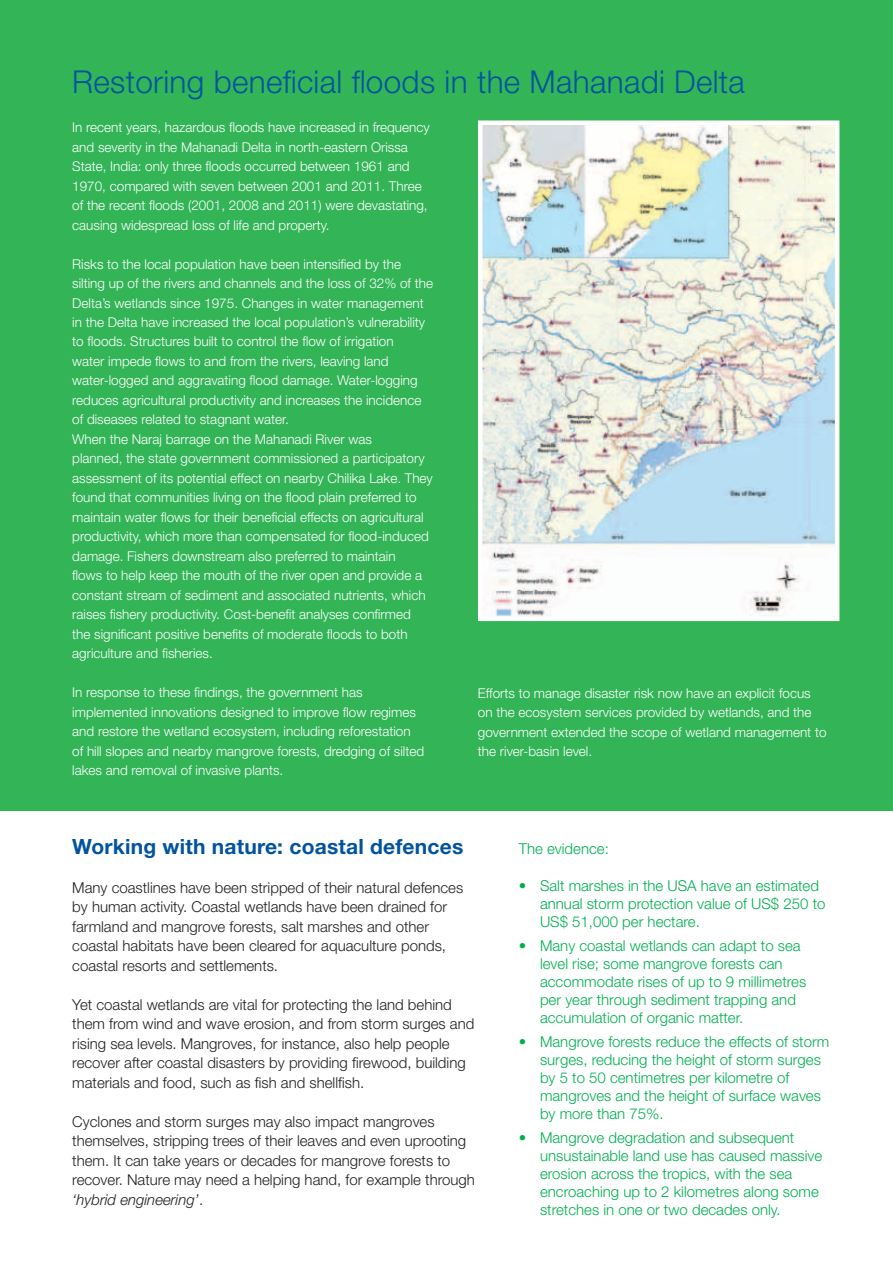
<style>
.page{position:relative;width:893px;height:1263px;background:#fff}
.page>*{position:absolute;margin:0;border:0;box-sizing:border-box;transform-origin:0 0}
.t1{font:300 31.5px "Helvetica Neue LT Std";letter-spacing:.01em;color:#0153a0}
.t2{font:700 21px "Helvetica Neue LT Std";letter-spacing:.01em;color:#0153a0}
.t3{font:300 15px/19.5px "Helvetica Neue LT Std";color:#231f20}
.t4{font:300 15px/18px "Helvetica Neue LT Std";color:#00b050}
.t5{font:300 13.5px/19.5px "Helvetica Neue LT Std";color:#fff}
.s1{font-style:italic}
</style>
<div class="page">
<div style="left:0;top:0;width:893px;height:810px;background:#32b457"></div>
<svg style="left:478px;top:120px;width:362px;height:502px;background:#dee6e2"></svg>
<h1 class="t1" style="left:72px;top:63px;width:674px">Restoring beneficial floods in the Mahanadi Delta</h1>
<p class="t5" style="left:72px;top:117px;width:359px">In recent years, hazardous floods have increased in frequency and severity in the Mahanadi Delta in north-eastern Orissa State, India: only three floods occurred between 1961 and 1970, compared with seven between 2001 and 2011. Three of the recent floods (2001, 2008 and 2011) were devastating, causing widespread loss of life and property.</p>
<p class="t5" style="left:72px;top:254px;width:362px">Risks to the local population have been intensified by the silting up of the rivers and channels and the loss of 32% of the Delta’s wetlands since 1975. Changes in water management in the Delta have increased the local population’s vulnerability to floods. Structures built to control the flow of irrigation<br>water impede flows to and from the rivers, leaving land water-logged and aggravating flood damage. Water-logging reduces agricultural productivity and increases the incidence of diseases related to stagnant water.<br>When the Naraj barrage on the Mahanadi River was<br>planned, the state government commissioned a participatory assessment of its potential effect on nearby Chilika Lake. They found that communities living on the flood plain preferred to maintain water flows for their beneficial effects on agricultural productivity, which more than compensated for flood-induced damage. Fishers downstream also preferred to maintain<br>flows to help keep the mouth of the river open and provide a constant stream of sediment and associated nutrients, which raises fishery productivity. Cost-benefit analyses confirmed<br>the significant positive benefits of moderate floods to both agriculture and fisheries.</p>
<p class="t5" style="left:72px;top:683px;width:353px">In response to these findings, the government has implemented innovations designed to improve flow regimes and restore the wetland ecosystem, including reforestation of hill slopes and nearby mangrove forests, dredging of silted lakes and removal of invasive plants.</p>
<p class="t5" style="left:478px;top:683px;width:350px">Efforts to manage disaster risk now have an explicit focus on the ecosystem services provided by wetlands, and the government extended the scope of wetland management to the river-basin level.</p>
<h2 class="t2" style="left:72px;top:833px;width:392px">Working with nature: coastal defences</h2>
<p class="t3" style="left:72px;top:877px;width:392px">Many coastlines have been stripped of their natural defences by human activity. Coastal wetlands have been drained for farmland and mangrove forests, salt marshes and other coastal habitats have been cleared for aquaculture ponds, coastal resorts and settlements.</p>
<p class="t3" style="left:72px;top:994px;width:404px">Yet coastal wetlands are vital for protecting the land behind them from wind and wave erosion, and from storm surges and rising sea levels. Mangroves, for instance, also help people recover after coastal disasters by providing firewood, building materials and food, such as fish and shellfish.</p>
<p class="t3" style="left:72px;top:1111px;width:404px">Cyclones and storm surges may also impact mangroves themselves, stripping trees of their leaves and even uprooting them. It can take years or decades for mangrove forests to recover. Nature may need a helping hand, for example through <span class="s1">‘hybrid engineering’</span>.</p>
<p class="t4" style="left:519px;top:839px;width:92px">The evidence:</p>
<p class="t4" style="left:540px;top:876px;width:287px;text-indent:-21px">• Salt marshes in the USA have an estimated annual storm protection value of US$ 250 to<br>US$ 51,000 per hectare.</p>
<p class="t4" style="left:540px;top:936px;width:268px;text-indent:-21px">• Many coastal wetlands can adapt to sea level rise; some mangrove forests can accommodate rises of up to 9 millimetres per year through sediment trapping and accumulation of organic matter.</p>
<p class="t4" style="left:540px;top:1032px;width:291px;text-indent:-21px">• Mangrove forests reduce the effects of storm surges, reducing the height of storm surges by 5 to 50 centimetres per kilometre of mangroves and the height of surface waves by more than 75%.</p>
<p class="t4" style="left:540px;top:1128px;width:284px;text-indent:-21px">• Mangrove degradation and subsequent unsustainable land use has caused massive erosion across the tropics, with the sea encroaching up to 2 kilometres along some stretches in one or two decades only.</p>
</div>
